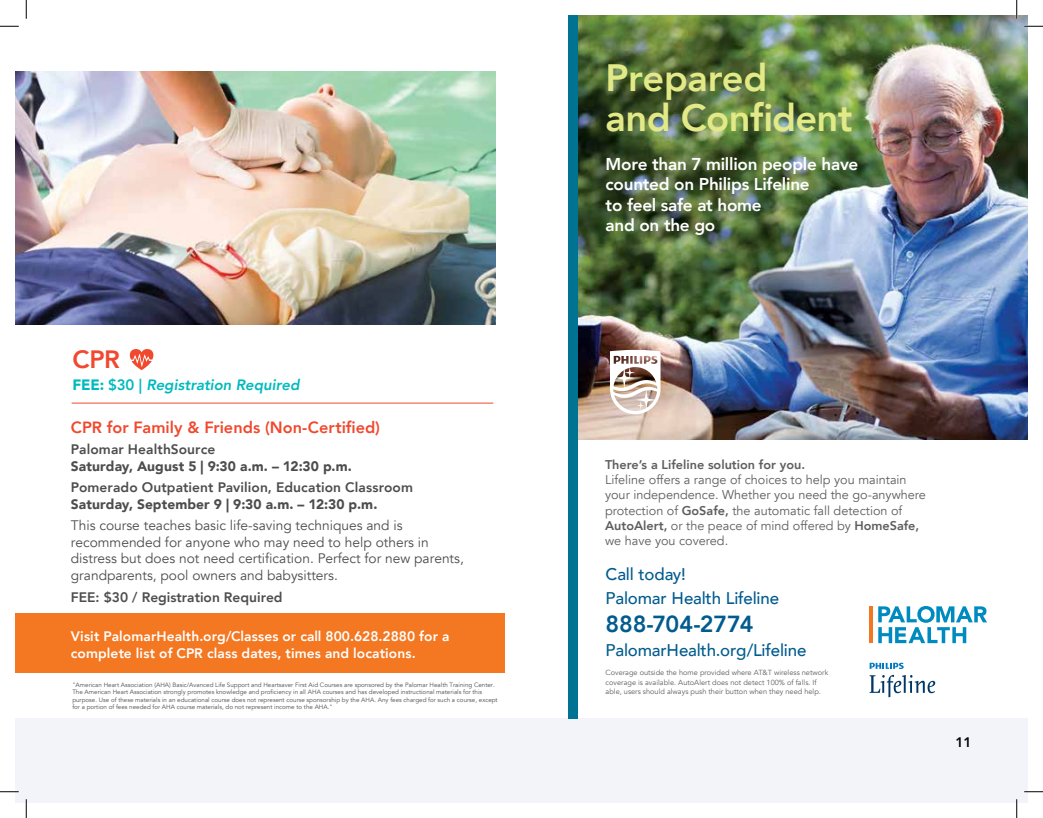
<style>
.page{position:relative;width:1043px;height:818px;background:#fff}
.page>*{position:absolute;margin:0;border:0;box-sizing:border-box;transform-origin:0 0}
.t1{font:800 38px/39.4px "Avenir";letter-spacing:-.015em;color:#e3e987}
.t2{font:800 25px "Avenir";color:#f0492e}
.t3{font:800 23.25px "Avenir";letter-spacing:-.005em;color:#005b8e}
.t4{font:800 17.12px/20.5px "Avenir";letter-spacing:-.015em;color:#fff}
.t5{font:500 16.88px/24.2px "Avenir";letter-spacing:-.01em;color:#005b8e}
.t6{font:800 16.25px "Avenir";color:#f0492e}
.t7{font:italic 800 15px "Avenir";color:#00babe}
.t8{font:13.75px/16.5px "Avenir";color:#4d4d4f}
.t9{font:800 13.75px/16.5px "Avenir";letter-spacing:.01em;color:#fff}
.t10{font:800 13.75px "Avenir";letter-spacing:.005em;color:#4d4d4f}
.t11{font:900 13.75px "Avenir";letter-spacing:.005em;color:#4d4d4f}
.t12{font:800 13.75px "Avenir";color:#000}
.t13{font:12.62px/15.2px "Avenir";color:#5d5e5e}
.t14{font:800 12.62px "Avenir";color:#5d5e5e}
.t15{font:7.38px/9.5px "Avenir";color:#5d5e5e}
.t16{font:6.25px/7.5px "Avenir";color:#4d4d4f}
.s1{font-weight:900;font-style:normal}
.s2{font-style:normal}
.s3{font-weight:800}
</style>
<div class="page">
<div style="left:15px;top:718px;width:1013px;height:84px;background:#f3f4f9"></div>
<hr style="left:869px;top:606px;width:3px;height:37px;background:#f47721">
<svg style="left:878px;top:606px;width:109px;height:37px"></svg>
<img style="left:578px;top:15px;width:450px;height:424px">
<svg style="left:869px;top:662px;width:66px;height:35px"></svg>
<svg style="left:610px;top:350px;width:50px;height:64px"></svg>
<div style="left:568px;top:15px;width:10px;height:703px;background:#007292"></div>
<div style="left:15px;top:613px;width:489px;height:60px;background:#f47721"></div>
<img style="left:15px;top:71px;width:480px;height:253px">
<hr style="left:72px;top:403px;width:421px;height:1px;background:#f0492e">
<svg style="left:130px;top:349px;width:23px;height:21px"></svg>
<svg style="left:0;top:25px;width:19px;height:2px"></svg>
<svg style="left:1024px;top:25px;width:18px;height:2px"></svg>
<svg style="left:0;top:791px;width:19px;height:1px"></svg>
<svg style="left:1024px;top:791px;width:18px;height:1px"></svg>
<svg style="left:25px;top:0;width:2px;height:19px"></svg>
<svg style="left:25px;top:799px;width:2px;height:19px"></svg>
<svg style="left:1015px;top:0;width:2px;height:19px"></svg>
<svg style="left:1015px;top:799px;width:2px;height:19px"></svg>
<h2 class="t2" style="left:72px;top:340px;width:49px">CPR</h2>
<h3 class="t7" style="left:72px;top:375px;width:229px"><span class="s1">FEE:</span> <span class="s2">$30 |</span> Registration Required</h3>
<h3 class="t6" style="left:71px;top:414px;width:311px">CPR for Family &amp; Friends (Non-Certified)</h3>
<h3 class="t10" style="left:71px;top:439px;width:146px">Palomar HealthSource</h3>
<h3 class="t11" style="left:71px;top:454px;width:282px">Saturday, August 5 | 9:30 a.m. – 12:30 p.m.</h3>
<h3 class="t10" style="left:71px;top:477px;width:344px">Pomerado Outpatient Pavilion, Education Classroom</h3>
<h3 class="t11" style="left:71px;top:492px;width:308px">Saturday, September 9 | 9:30 a.m. – 12:30 p.m.</h3>
<h3 class="t8" style="left:71px;top:517px;width:394px">This course teaches basic life-saving techniques and is recommended for anyone who may need to help others in distress but does not need certification. Perfect for new parents, grandparents, pool owners and babysitters.</h3>
<h3 class="t10" style="left:71px;top:586px;width:213px">FEE: $30 / Registration Required</h3>
<h3 class="t9" style="left:71px;top:628px;width:380px">Visit PalomarHealth.org/Classes or call 800.628.2880 for a complete list of CPR class dates, times and locations.</h3>
<p class="t16" style="left:72px;top:680px;width:427px">"American Heart Association (AHA) Basic/Avanced Life Support and Heartsaver First Aid Courses are sponsored by the Palomar Health Training Center.<br>The American Heart Association strongly promotes knowledge and proficiency in all AHA courses and has developed instructional materials for this purpose. Use of these materials in an educational course does not represent course sponsorship by the AHA. Any fees charged for such a course, except for a portion of fees needed for AHA course materials, do not represent income to the AHA."</p>
<h1 class="t1" style="left:605px;top:59px;width:248px">Prepared<br>and Confident</h1>
<h3 class="t4" style="left:605px;top:153px;width:254px">More than 7 million people have counted on Philips Lifeline<br>to feel safe at home<br>and on the go</h3>
<h3 class="t14" style="left:605px;top:454px;width:201px">There’s a Lifeline solution for you.</h3>
<h3 class="t13" style="left:605px;top:472px;width:322px">Lifeline offers a range of choices to help you maintain your independence. Whether you need the go-anywhere protection of <span class="s3">GoSafe,</span> the automatic fall detection of <span class="s3">AutoAlert,</span> or the peace of mind offered by <span class="s3">HomeSafe, </span>we have you covered.</h3>
<h3 class="t5" style="left:605px;top:561px;width:175px">Call today!<br>Palomar Health Lifeline</h3>
<h3 class="t3" style="left:605px;top:605px;width:149px">888-704-2774</h3>
<h3 class="t5" style="left:605px;top:637px;width:202px">PalomarHealth.org/Lifeline</h3>
<p class="t15" style="left:605px;top:668px;width:224px">Coverage outside the home provided where AT&amp;T wireless network coverage is available. AutoAlert does not detect 100% of falls. If able, users should always push their button when they need help.</p>
<h3 class="t12" style="left:955px;top:731px;width:18px">11</h3>
</div>
